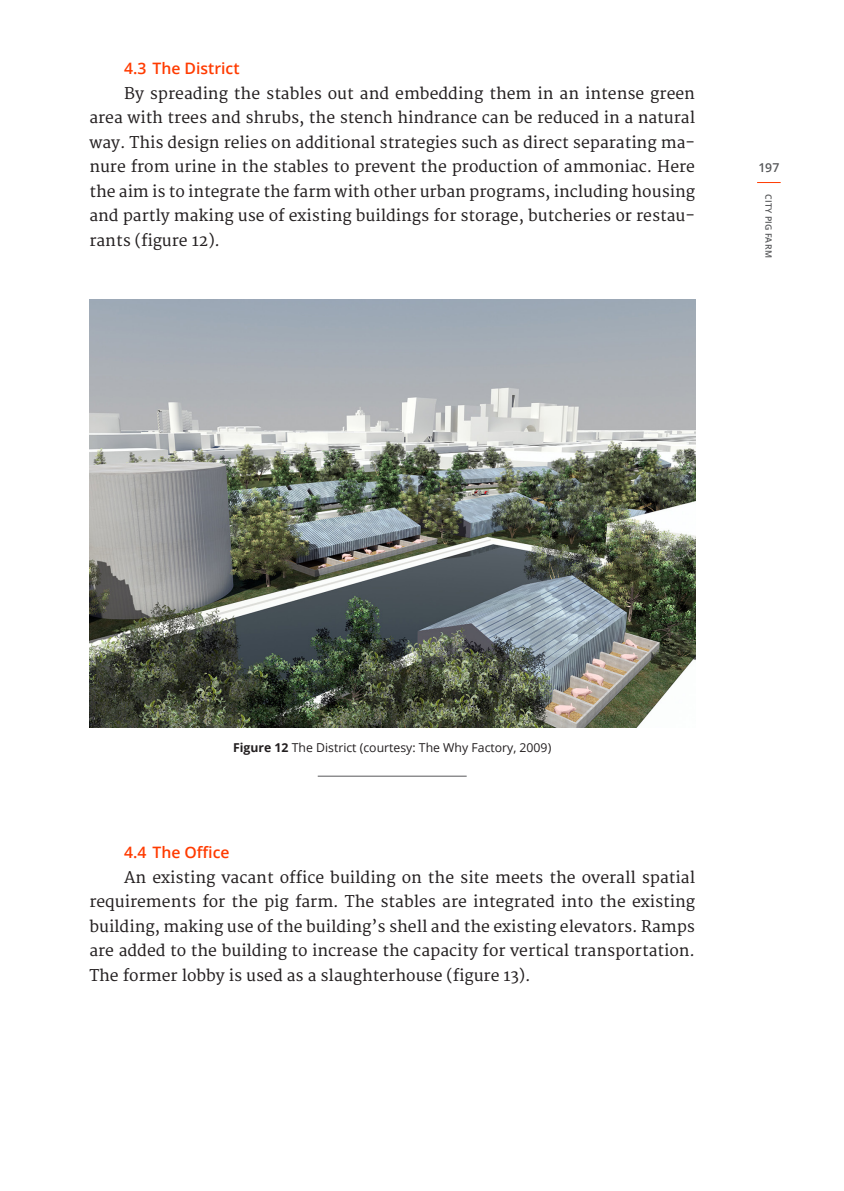
<style>
.page{position:relative;width:844px;height:1191px;background:#fff}
.page>*{position:absolute;margin:0;border:0;box-sizing:border-box;transform-origin:0 0}
.body_text_space_belo{font:15.75px/24.5px "Merriweather";color:#231f20;text-align:justify}
.body_text_small_spac{font:15.75px/24.5px "Merriweather";color:#231f20;text-align:justify}
.sub_subhead{font:600 15.75px "Open Sans";color:#ff3b00}
.t1{font:12.25px "Open Sans";color:#231f20}
.t2{font:600 12.25px "Open Sans";color:#57585a}
.t3{font:600 8.75px "Open Sans";letter-spacing:.03em;color:#57585a}
.s1{font-weight:700}
</style>
<div class="page">
<svg style="left:757px;top:182px;width:23px;height:1px"></svg>
<img style="left:89px;top:299px;width:605px;height:428px">
<hr style="left:317px;top:776px;width:149px;height:1px;background:#57585a">
<p class="sub_subhead" style="left:124px;top:58px;width:117px">4.3 The District</p>
<p class="body_text_space_belo" style="left:89px;top:81px;width:607px;text-indent:35px">By spreading the stables out and embedding them in an intense green area with trees and shrubs, the stench hindrance can be reduced in a natural way. This design relies on additional strategies such as direct separating ma&shy;nure from urine in the stables to prevent the production of ammoniac. Here the aim is to integrate the farm with other urban programs, including housing and partly making use of existing buildings for storage, butcheries or restau&shy;rants (figure 12).</p>
<p class="t2" style="left:758px;top:159px;width:23px">197</p>
<p class="t3" style="left:774px;top:194px;width:65px;rotate:90deg">CITY PIG FARM</p>
<p class="t1" style="left:233px;top:739px;width:319px"><span class="s1">Figure 12</span> The District (courtesy: The Why Factory, 2009)</p>
<p class="sub_subhead" style="left:124px;top:842px;width:107px">4.4 The Office</p>
<p class="body_text_small_spac" style="left:89px;top:865px;width:607px;text-indent:35px">An existing vacant office building on the site meets the overall spatial requirements for the pig farm. The stables are integrated into the existing building, making use of the building’s shell and the existing elevators. Ramps are added to the building to increase the capacity for vertical transportation.<br>The former lobby is used as a slaughterhouse (figure 13).</p>
</div>
